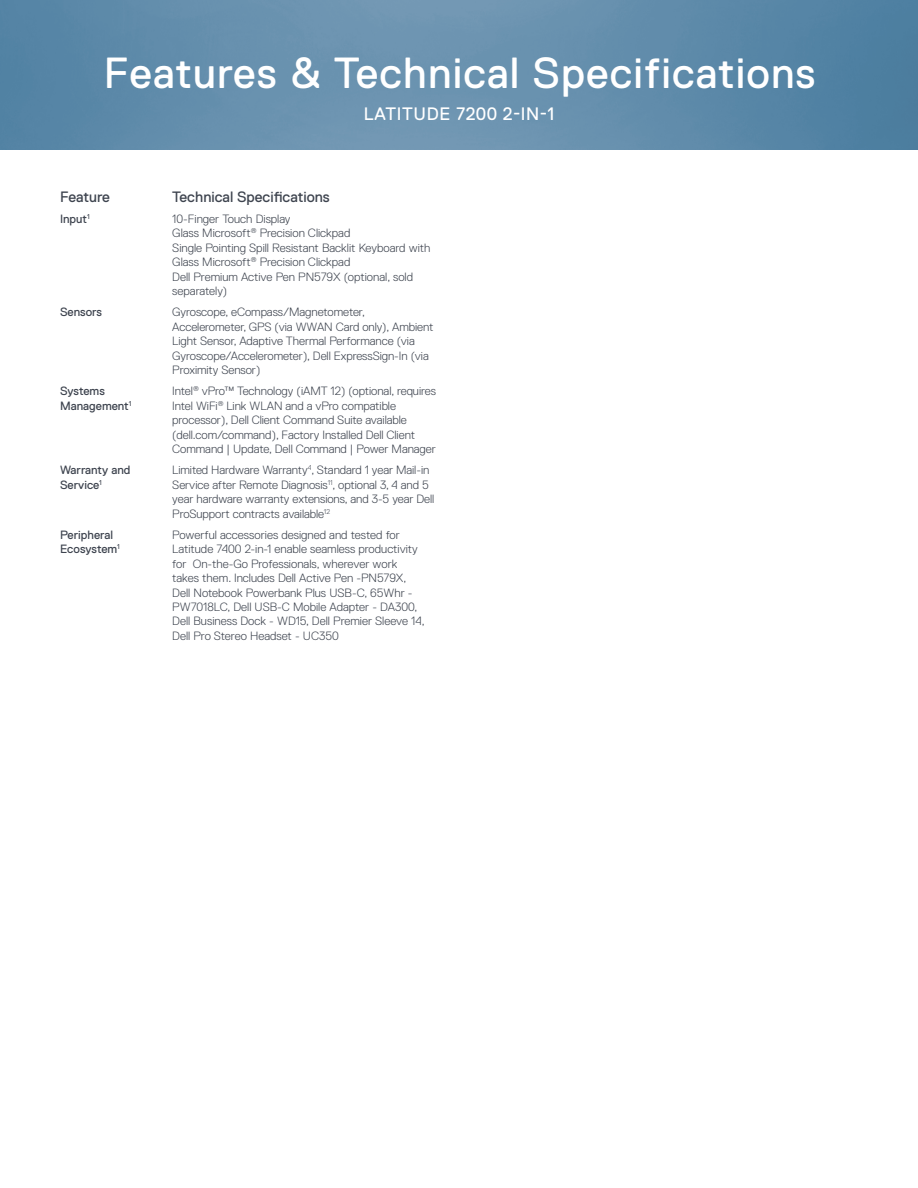
<style>
.page{position:relative;width:918px;height:1188px;background:#fff}
.page>*{position:absolute;margin:0;border:0;box-sizing:border-box;transform-origin:0 0}
.t1{font:43.5px "Dell Replica";letter-spacing:.025em;color:#fff}
.t2{font:18px "Dell Replica";letter-spacing:.035em;color:#fff}
.URL{font:15px "Dell Replica";color:#3e444f}
.URL-2{font:300 12px/14.4px "Dell Replica";letter-spacing:-.005em;color:#3e444f}
.URL-3{font:12px/14.4px "Dell Replica";color:#3e444f}
</style>
<div class="page">
<img style="left:0;top:0;width:918px;height:150px">
<p class="t1" style="left:104px;top:49px;width:713px">Features &amp; Technical Specifications</p>
<p class="t2" style="left:364px;top:104px;width:192px">LATITUDE 7200 2-IN-1</p>
<p class="URL" style="left:60px;top:188px;width:52px">Feature</p>
<p class="URL" style="left:172px;top:188px;width:159px">Technical Specifications</p>
<p class="URL-3" style="left:60px;top:212px;width:31px">Input<sup>1</sup></p>
<p class="URL-2" style="left:172px;top:212px;width:120px">10-Finger Touch Display</p>
<p class="URL-2" style="left:172px;top:226px;width:180px">Glass Microsoft<sup>®</sup> Precision Clickpad</p>
<p class="URL-2" style="left:172px;top:241px;width:260px">Single Pointing Spill Resistant Backlit Keyboard with<br>Glass Microsoft<sup>®</sup> Precision Clickpad</p>
<p class="URL-2" style="left:172px;top:269px;width:242px">Dell Premium Active Pen PN579X (optional, sold separately)</p>
<p class="URL-3" style="left:60px;top:305px;width:44px">Sensors</p>
<p class="URL-2" style="left:172px;top:305px;width:263px">Gyroscope, eCompass/Magnetometer, Accelerometer, GPS (via WWAN Card only), Ambient Light Sensor, Adaptive Thermal Performance (via Gyroscope/Accelerometer), Dell ExpressSign-In (via Proximity Sensor)</p>
<p class="URL-3" style="left:60px;top:384px;width:73px">Systems<br>Management<sup>1</sup></p>
<p class="URL-2" style="left:172px;top:384px;width:265px">Intel<sup>®</sup> vPro™ Technology (iAMT 12) (optional, requires Intel WiFi<sup>®</sup> Link WLAN and a vPro compatible processor), Dell Client Command Suite available (dell.com/command), Factory Installed Dell Client Command | Update, Dell Command | Power Manager</p>
<p class="URL-3" style="left:60px;top:463px;width:72px">Warranty and<br>Service<sup>1</sup></p>
<p class="URL-2" style="left:172px;top:463px;width:264px">Limited Hardware Warranty<sup>4</sup>, Standard 1 year Mail-in Service after Remote Diagnosis<sup>11</sup>, optional 3, 4 and 5 year hardware warranty extensions, and 3-5 year Dell ProSupport contracts available<sup>12</sup></p>
<p class="URL-3" style="left:60px;top:528px;width:61px">Peripheral<br>Ecosystem<sup>1</sup></p>
<p class="URL-2" style="left:172px;top:528px;width:254px">Powerful accessories designed and tested for Latitude 7400 2-in-1 enable seamless productivity for On-the-Go Professionals, wherever work takes them. Includes Dell Active Pen -PN579X, Dell Notebook Powerbank Plus USB-C, 65Whr - PW7018LC, Dell USB-C Mobile Adapter - DA300, Dell Business Dock - WD15, Dell Premier Sleeve 14, Dell Pro Stereo Headset - UC350</p>
</div>
